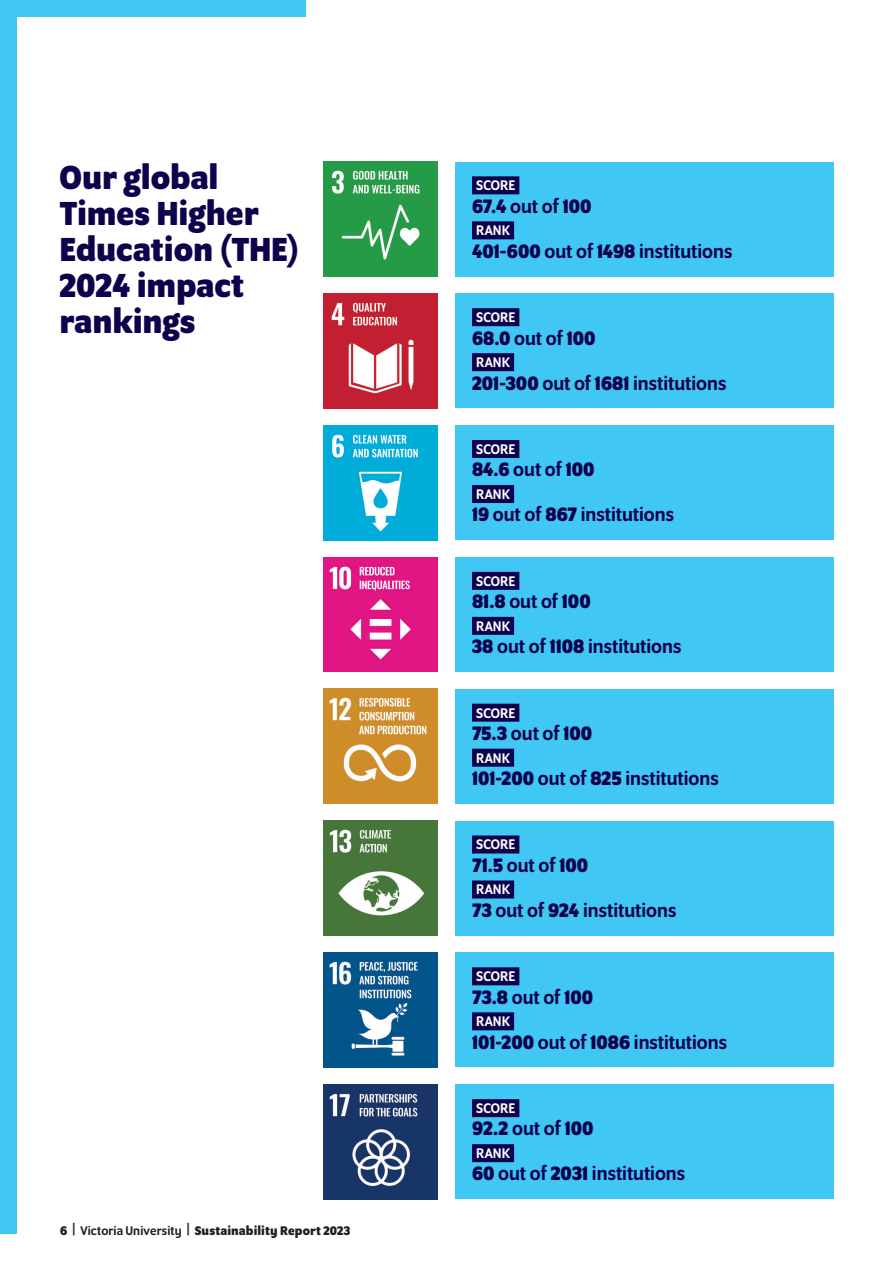
<style>
.page{position:relative;width:893px;height:1263px;background:#fff}
.page>*{position:absolute;margin:0;border:0;box-sizing:border-box;transform-origin:0 0}
.t1{font:700 36px/36px "Program OT";letter-spacing:-.005em;color:#0c034c}
.t2{font:500 21px "Program OT";color:#0c034c}
.t3{font:700 21px "Program OT";color:#0c034c}
.t4{font:500 15px "Program OT";color:#fff}
.t5{font:700 13.5px "Program OT";letter-spacing:.01em;color:#231f20}
.s1{font-weight:500}
.s2{font-weight:700}
</style>
<div class="page">
<div style="left:0;top:17px;width:17px;height:1216px;background:#40c7f4"></div>
<hr style="left:892px;top:17px;width:1px;height:1216px;background:#40c7f4">
<div style="left:0;top:0;width:306px;height:17px;background:#40c7f4"></div>
<div style="left:455px;top:162px;width:378px;height:114px;background:#40c7f4"></div>
<div style="left:472px;top:176px;width:47px;height:18px;background:#0c034c"></div>
<div style="left:472px;top:221px;width:42px;height:18px;background:#0c034c"></div>
<div style="left:455px;top:293px;width:378px;height:115px;background:#40c7f4"></div>
<div style="left:472px;top:308px;width:47px;height:18px;background:#0c034c"></div>
<div style="left:472px;top:353px;width:42px;height:18px;background:#0c034c"></div>
<div style="left:455px;top:425px;width:378px;height:115px;background:#40c7f4"></div>
<div style="left:472px;top:440px;width:47px;height:18px;background:#0c034c"></div>
<div style="left:472px;top:485px;width:42px;height:18px;background:#0c034c"></div>
<div style="left:455px;top:557px;width:378px;height:115px;background:#40c7f4"></div>
<div style="left:472px;top:572px;width:47px;height:18px;background:#0c034c"></div>
<div style="left:472px;top:617px;width:42px;height:18px;background:#0c034c"></div>
<div style="left:455px;top:689px;width:378px;height:115px;background:#40c7f4"></div>
<div style="left:472px;top:704px;width:47px;height:18px;background:#0c034c"></div>
<div style="left:472px;top:749px;width:42px;height:18px;background:#0c034c"></div>
<div style="left:455px;top:821px;width:378px;height:114px;background:#40c7f4"></div>
<div style="left:472px;top:835px;width:47px;height:18px;background:#0c034c"></div>
<div style="left:472px;top:880px;width:42px;height:18px;background:#0c034c"></div>
<div style="left:455px;top:952px;width:378px;height:115px;background:#40c7f4"></div>
<div style="left:472px;top:967px;width:47px;height:18px;background:#0c034c"></div>
<div style="left:472px;top:1012px;width:42px;height:18px;background:#0c034c"></div>
<div style="left:455px;top:1084px;width:378px;height:115px;background:#40c7f4"></div>
<div style="left:472px;top:1099px;width:47px;height:18px;background:#0c034c"></div>
<div style="left:472px;top:1144px;width:42px;height:18px;background:#0c034c"></div>
<img style="left:323px;top:162px;width:115px;height:114px">
<img style="left:323px;top:689px;width:115px;height:115px">
<img style="left:323px;top:425px;width:115px;height:115px">
<img style="left:323px;top:952px;width:115px;height:115px">
<img style="left:323px;top:293px;width:115px;height:115px">
<img style="left:323px;top:821px;width:115px;height:114px">
<img style="left:323px;top:557px;width:115px;height:115px">
<img style="left:323px;top:1084px;width:115px;height:115px">
<h1 class="t1" style="left:60px;top:159px;width:241px">Our global<br>Times Higher<br>Education (THE)<br>2024 impact rankings</h1>
<p class="t5" style="left:60px;top:1223px;width:292px">6 | <span class="s1">Victoria University</span> | Sustainability Report 2023</p>
<p class="t4" style="left:476px;top:177px;width:40px">SCORE</p>
<p class="t3" style="left:472px;top:194px;width:121px">67.4 <span class="s1">out of</span> 100</p>
<p class="t4" style="left:476px;top:222px;width:35px">RANK</p>
<p class="t2" style="left:472px;top:239px;width:262px"><span class="s2">401-600</span> out of <span class="s2">1498</span> institutions</p>
<p class="t4" style="left:476px;top:309px;width:40px">SCORE</p>
<p class="t3" style="left:472px;top:326px;width:125px">68.0 <span class="s1">out of</span> 100</p>
<p class="t4" style="left:476px;top:354px;width:35px">RANK</p>
<p class="t2" style="left:472px;top:371px;width:256px"><span class="s2">201-300</span> out of <span class="s2">1681</span> institutions</p>
<p class="t4" style="left:476px;top:440px;width:40px">SCORE</p>
<p class="t3" style="left:472px;top:457px;width:124px">84.6 <span class="s1">out of</span> 100</p>
<p class="t4" style="left:476px;top:485px;width:35px">RANK</p>
<p class="t2" style="left:472px;top:503px;width:204px"><span class="s2">19</span> out of <span class="s2">867</span> institutions</p>
<p class="t4" style="left:476px;top:572px;width:40px">SCORE</p>
<p class="t3" style="left:472px;top:589px;width:120px">81.8 <span class="s1">out of</span> 100</p>
<p class="t4" style="left:476px;top:617px;width:35px">RANK</p>
<p class="t2" style="left:472px;top:634px;width:211px"><span class="s2">38</span> out of <span class="s2">1108</span> institutions</p>
<p class="t4" style="left:476px;top:704px;width:40px">SCORE</p>
<p class="t3" style="left:472px;top:721px;width:122px">75.3 <span class="s1">out of</span> 100</p>
<p class="t4" style="left:476px;top:749px;width:35px">RANK</p>
<p class="t2" style="left:472px;top:766px;width:248px"><span class="s2">101-200</span> out of <span class="s2">825</span> institutions</p>
<p class="t4" style="left:476px;top:836px;width:40px">SCORE</p>
<p class="t3" style="left:472px;top:853px;width:118px">71.5 <span class="s1">out of</span> 100</p>
<p class="t4" style="left:476px;top:881px;width:35px">RANK</p>
<p class="t2" style="left:472px;top:898px;width:206px"><span class="s2">73</span> out of <span class="s2">924</span> institutions</p>
<p class="t4" style="left:476px;top:968px;width:40px">SCORE</p>
<p class="t3" style="left:472px;top:985px;width:123px">73.8 <span class="s1">out of</span> 100</p>
<p class="t4" style="left:476px;top:1013px;width:35px">RANK</p>
<p class="t2" style="left:472px;top:1030px;width:257px"><span class="s2">101-200</span> out of <span class="s2">1086</span> institutions</p>
<p class="t4" style="left:476px;top:1100px;width:40px">SCORE</p>
<p class="t3" style="left:472px;top:1116px;width:123px">92.2 <span class="s1">out of</span> 100</p>
<p class="t4" style="left:476px;top:1145px;width:35px">RANK</p>
<p class="t2" style="left:472px;top:1162px;width:215px"><span class="s2">60</span> out of <span class="s2">2031</span> institutions</p>
</div>
